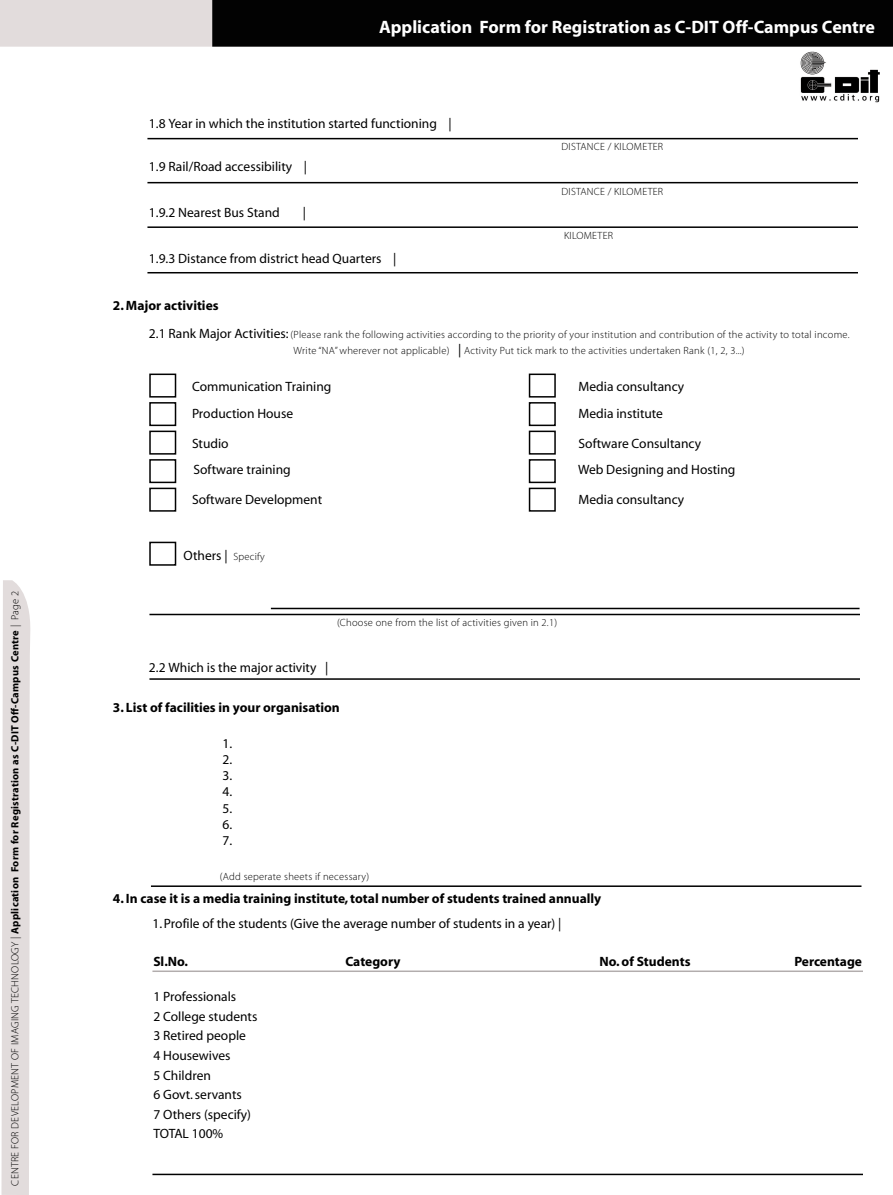
<style>
.page{position:relative;width:893px;height:1195px;background:#fff}
.page>*{position:absolute;margin:0;border:0;box-sizing:border-box;transform-origin:0 0}
.t1{font:700 18px "Myriad";color:#fff}
.t2{font:13.5px/19.5px "Myriad";color:#000}
.t3{font:700 13.5px "Myriad";color:#000}
.t4{font:300 10.5px/16.2px "Myriad Pro";letter-spacing:.025em;color:#000}
.t5{font:700 10.5px "Myriad Pro";letter-spacing:.025em;color:#000}
.s1{font-weight:300}
.s2{font-family:"Myriad";font-weight:400;font-size:13.5px}
.s3{font-family:"Myriad Pro";font-weight:300;font-size:10.5px}
</style>
<div class="page">
<div style="left:0;top:0;width:893px;height:47px;background:#e2dcdc"></div>
<div style="left:212px;top:0;width:681px;height:47px;background:#020202"></div>
<div style="left:149px;top:373px;width:27px;height:24px;border:2px solid #020202"></div>
<div style="left:149px;top:402px;width:27px;height:24px;border:2px solid #020202"></div>
<div style="left:149px;top:430px;width:27px;height:24px;border:2px solid #020202"></div>
<div style="left:149px;top:459px;width:27px;height:24px;border:2px solid #020202"></div>
<div style="left:149px;top:487px;width:27px;height:24px;border:2px solid #020202"></div>
<div style="left:149px;top:541px;width:27px;height:24px;border:2px solid #020202"></div>
<svg style="left:147px;top:181px;width:711px;height:3px;background:#7f7f7f"></svg>
<svg style="left:147px;top:272px;width:711px;height:2px"></svg>
<svg style="left:149px;top:607px;width:711px;height:9px"></svg>
<svg style="left:151px;top:885px;width:711px;height:2px"></svg>
<svg style="left:147px;top:137px;width:711px;height:3px;background:#7f7f7f"></svg>
<svg style="left:152px;top:1173px;width:711px;height:2px"></svg>
<svg style="left:152px;top:970px;width:711px;height:2px"></svg>
<svg style="left:147px;top:226px;width:711px;height:2px"></svg>
<div style="left:529px;top:373px;width:27px;height:24px;border:2px solid #020202"></div>
<div style="left:529px;top:402px;width:27px;height:24px;border:2px solid #020202"></div>
<div style="left:529px;top:430px;width:27px;height:24px;border:2px solid #020202"></div>
<div style="left:529px;top:459px;width:27px;height:24px;border:2px solid #020202"></div>
<div style="left:529px;top:487px;width:27px;height:24px;border:2px solid #020202"></div>
<svg style="left:149px;top:678px;width:711px;height:2px"></svg>
<img style="left:800px;top:51px;width:80px;height:52px">
<svg style="left:2px;top:580px;width:29px;height:614px;background:#e4dede"></svg>
<p class="t5" style="left:9px;top:1185px;width:596px;rotate:-90deg"><span class="s1">CENTRE FOR DEVELOPMENT OF IMAGING TECHNOLOGY |</span> Application Form for Registration as C-DIT Off-Campus Centre <span class="s1">| Page 2</span></p>
<p class="t1" style="left:379px;top:17px;width:497px">Application Form for Registration as C-DIT Off-Campus Centre</p>
<p class="t2" style="left:149px;top:114px;width:304px">1.8 Year in which the institution started functioning |</p>
<p class="t2" style="left:149px;top:157px;width:160px">1.9 Rail/Road accessibility |</p>
<p class="t2" style="left:149px;top:203px;width:132px">1.9.2 Nearest Bus Stand</p>
<p class="t2" style="left:303px;top:203px;width:5px">|</p>
<p class="t2" style="left:149px;top:249px;width:249px">1.9.3 Distance from district head Quarters |</p>
<p class="t3" style="left:113px;top:298px;width:107px">2. Major activities</p>
<p class="t4" style="left:562px;top:139px;width:103px">DISTANCE / KILOMETER</p>
<p class="t4" style="left:562px;top:184px;width:103px">DISTANCE / KILOMETER</p>
<p class="t4" style="left:564px;top:228px;width:51px">KILOMETER</p>
<p class="t4" style="left:293px;top:327px;width:558px;text-indent:-144px"><span class="s2">2.1 Rank Major Activities:</span> (Please rank the following activities according to the priority of your institution and contribution of the activity to total income.<br>Write “NA” wherever not applicable) <span class="s2">|</span> Activity Put tick mark to the activities undertaken Rank (1, 2, 3...)</p>
<p class="t2" style="left:192px;top:377px;width:141px">Communication Training</p>
<p class="t2" style="left:192px;top:404px;width:103px">Production House</p>
<p class="t2" style="left:192px;top:431px;width:100px;line-height:25.5px">Studio<br>Software training</p>
<p class="t2" style="left:192px;top:490px;width:132px">Software Development</p>
<p class="t2" style="left:184px;top:546px;width:83px">Others | <span class="s3">Specify</span></p>
<p class="t2" style="left:578px;top:373px;width:107px;line-height:27.5px">Media consultancy<br>Media institute</p>
<p class="t2" style="left:578px;top:434px;width:124px">Software Consultancy</p>
<p class="t2" style="left:578px;top:460px;width:159px">Web Designing and Hosting</p>
<p class="t2" style="left:578px;top:490px;width:107px">Media consultancy</p>
<p class="t4" style="left:337px;top:614px;width:222px">(Choose one from the list of activities given in 2.1)</p>
<p class="t2" style="left:149px;top:657px;width:181px">2.2 Which is the major activity |</p>
<p class="t3" style="left:113px;top:700px;width:228px">3. List of facilities in your organisation</p>
<p class="t2" style="left:222px;top:735px;width:11px;line-height:16.2px;text-align:justify">1.<br>2.<br>3.<br>4.<br>5.<br>6.<br>7.</p>
<p class="t4" style="left:220px;top:868px;width:151px">(Add seperate sheets if necessary)</p>
<p class="t3" style="left:113px;top:891px;width:490px">4. In case it is a media training institute, total number of students trained annually</p>
<p class="t2" style="left:152px;top:913px;width:411px">1. Profile of the students (Give the average number of students in a year) |</p>
<p class="t3" style="left:153px;top:954px;width:36px">Sl.No.</p>
<p class="t3" style="left:345px;top:954px;width:57px">Category</p>
<p class="t3" style="left:600px;top:954px;width:93px">No. of Students</p>
<p class="t3" style="left:794px;top:954px;width:69px">Percentage</p>
<p class="t2" style="left:153px;top:987px;width:105px">1 Professionals<br>2 College students<br>3 Retired people<br>4 Housewives<br>5 Children<br>6 Govt. servants<br>7 Others (specify)<br>TOTAL 100%</p>
</div>
